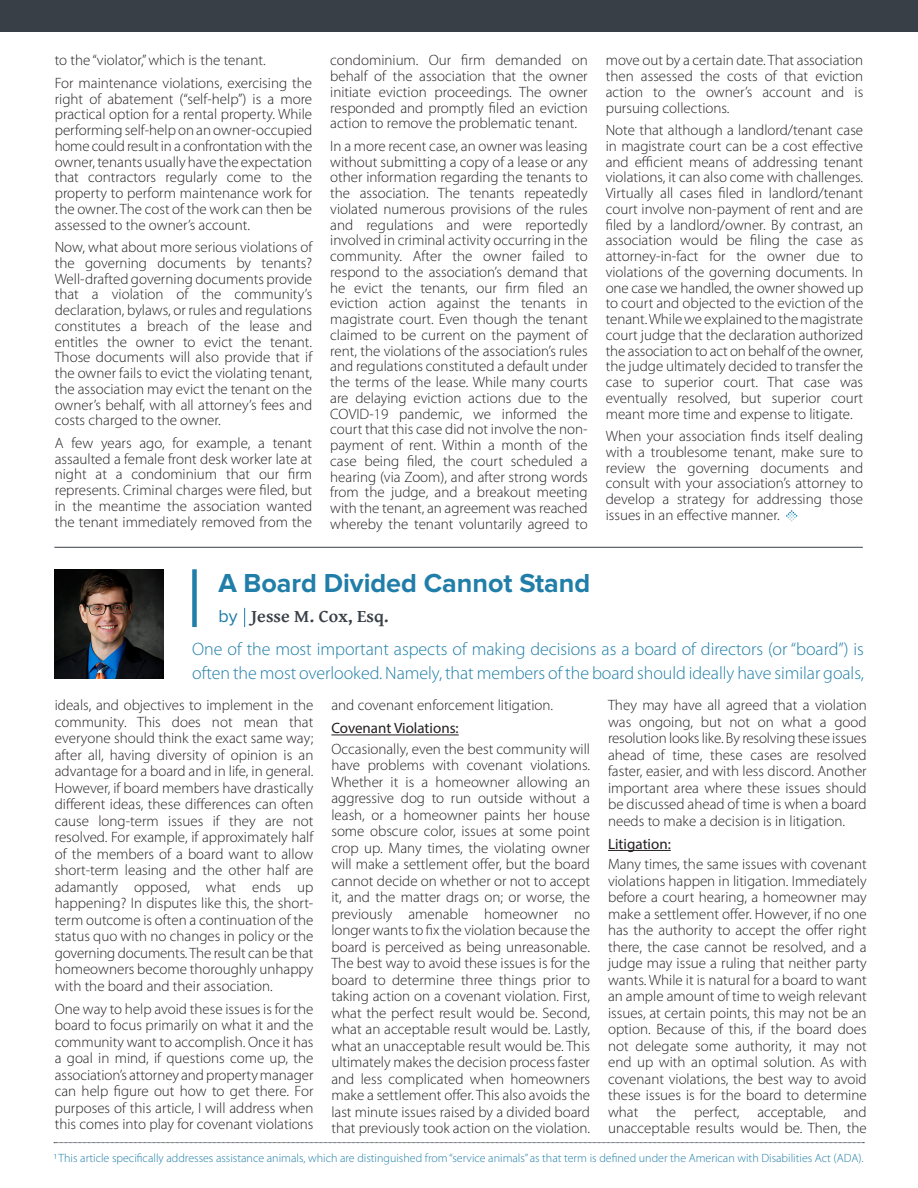
<style>
.page{position:relative;width:918px;height:1188px;background:#fff}
.page>*{position:absolute;margin:0;border:0;box-sizing:border-box;transform-origin:0 0}
.t1{font:700 27px "Proxima Nova";color:#207ea8}
.t2{font:300 18px/24px "Myriad Pro";letter-spacing:-.005em;color:#207ea8}
.t3{font:700 18px "Gentium Basic";color:#383f46}
.t4{font:300 15px/15.8px "Myriad Pro";color:#231f20;text-align:justify}
.t5{font:15px "Myriad Pro";color:#231f20}
.t6{font:300 12px "Myriad Pro";color:#207ea8}
.s1{font-family:"Proxima Nova";font-weight:400;color:#207ea8}
</style>
<div class="page">
<hr style="left:54px;top:547px;width:809px;height:1px;background:#383f46">
<svg style="left:54px;top:1142px;width:810px;height:1px"></svg>
<div style="left:0;top:0;width:918px;height:31px;background:#383f46"></div>
<svg style="left:786px;top:510px;width:11px;height:12px"></svg>
<div style="left:192px;top:569px;width:5px;height:58px;background:#207ea8"></div>
<svg style="left:244px;top:608px;width:1px;height:19px"></svg>
<img style="left:54px;top:569px;width:109px;height:110px">
<hr style="left:331px;top:735px;width:128px;height:1px;background:#231f20">
<hr style="left:608px;top:850px;width:63px;height:1px;background:#231f20">
<p class="t4" style="left:55px;top:52px;width:212px">to the “violator,” which is the tenant.</p>
<p class="t4" style="left:55px;top:75px;width:259px">For maintenance violations, exercising the right of abatement (“self-help”) is a more practical option for a rental property. While performing self-help on an owner-occupied home could result in a confrontation with the owner, tenants usually have the expectation that contractors regularly come to the property to perform maintenance work for the owner. The cost of the work can then be assessed to the owner’s account.</p>
<p class="t4" style="left:55px;top:239px;width:259px">Now, what about more serious violations of the governing documents by tenants?<br>Well-drafted governing documents provide that a violation of the community’s declaration, bylaws, or rules and regulations constitutes a breach of the lease and entitles the owner to evict the tenant.<br>Those documents will also provide that if the owner fails to evict the violating tenant, the association may evict the tenant on the owner’s behalf, with all attorney’s fees and costs charged to the owner.</p>
<p class="t4" style="left:55px;top:435px;width:259px">A few years ago, for example, a tenant assaulted a female front desk worker late at night at a condominium that our firm represents. Criminal charges were filed, but in the meantime the association wanted the tenant immediately removed from the</p>
<p class="t4" style="left:330px;top:52px;width:259px">condominium. Our firm demanded on behalf of the association that the owner initiate eviction proceedings. The owner responded and promptly filed an eviction action to remove the problematic tenant.</p>
<p class="t4" style="left:330px;top:138px;width:259px">In a more recent case, an owner was leasing without submitting a copy of a lease or any other information regarding the tenants to the association. The tenants repeatedly violated numerous provisions of the rules and regulations and were reportedly involved in criminal activity occurring in the community. After the owner failed to respond to the association’s demand that he evict the tenants, our firm filed an eviction action against the tenants in magistrate court. Even though the tenant claimed to be current on the payment of rent, the violations of the association’s rules and regulations constituted a default under the terms of the lease. While many courts are delaying eviction actions due to the COVID-19 pandemic, we informed the court that this case did not involve the non&shy;payment of rent. Within a month of the case being filed, the court scheduled a hearing (via Zoom), and after strong words from the judge, and a breakout meeting with the tenant, an agreement was reached whereby the tenant voluntarily agreed to</p>
<p class="t4" style="left:606px;top:52px;width:259px">move out by a certain date. That association then assessed the costs of that eviction action to the owner’s account and is pursuing collections.</p>
<p class="t4" style="left:606px;top:122px;width:259px">Note that although a landlord/tenant case in magistrate court can be a cost effective and efficient means of addressing tenant violations, it can also come with challenges.<br>Virtually all cases filed in landlord/tenant court involve non-payment of rent and are filed by a landlord/owner. By contrast, an association would be filing the case as attorney-in-fact for the owner due to violations of the governing documents. In one case we handled, the owner showed up to court and objected to the eviction of the tenant. While we explained to the magistrate court judge that the declaration authorized the association to act on behalf of the owner, the judge ultimately decided to transfer the case to superior court. That case was eventually resolved, but superior court meant more time and expense to litigate.</p>
<p class="t4" style="left:606px;top:428px;width:259px">When your association finds itself dealing with a troublesome tenant, make sure to review the governing documents and consult with your association’s attorney to develop a strategy for addressing those issues in an effective manner.</p>
<p class="t1" style="left:218px;top:568px;width:373px">A Board Divided Cannot Stand</p>
<p class="t3" style="left:218px;top:603px;width:172px"><span class="s1">by</span> Jesse M. Cox, Esq.</p>
<p class="t2" style="left:192px;top:637px;width:673px">One of the most important aspects of making decisions as a board of directors (or “board”) is often the most overlooked. Namely, that members of the board should ideally have similar goals,</p>
<p class="t4" style="left:55px;top:697px;width:260px;line-height:16.5px">ideals, and objectives to implement in the community. This does not mean that everyone should think the exact same way; after all, having diversity of opinion is an advantage for a board and in life, in general.<br>However, if board members have drastically different ideas, these differences can often cause long-term issues if they are not resolved. For example, if approximately half of the members of a board want to allow short-term leasing and the other half are adamantly opposed, what ends up happening? In disputes like this, the short&shy;term outcome is often a continuation of the status quo with no changes in policy or the governing documents. The result can be that homeowners become thoroughly unhappy with the board and their association.</p>
<p class="t4" style="left:55px;top:1001px;width:260px;line-height:16.5px">One way to help avoid these issues is for the board to focus primarily on what it and the community want to accomplish. Once it has a goal in mind, if questions come up, the association’s attorney and property manager can help figure out how to get there. For purposes of this article, I will address when this comes into play for covenant violations</p>
<p class="t4" style="left:331px;top:697px;width:223px">and covenant enforcement litigation.</p>
<p class="t5" style="left:331px;top:719px;width:129px">Covenant Violations:</p>
<p class="t4" style="left:331px;top:740px;width:260px;line-height:16.5px">Occasionally, even the best community will have problems with covenant violations.<br>Whether it is a homeowner allowing an aggressive dog to run outside without a leash, or a homeowner paints her house some obscure color, issues at some point crop up. Many times, the violating owner will make a settlement offer, but the board cannot decide on whether or not to accept it, and the matter drags on; or worse, the previously amenable homeowner no longer wants to fix the violation because the board is perceived as being unreasonable.<br>The best way to avoid these issues is for the board to determine three things prior to taking action on a covenant violation. First, what the perfect result would be. Second, what an acceptable result would be. Lastly, what an unacceptable result would be. This ultimately makes the decision process faster and less complicated when homeowners make a settlement offer. This also avoids the last minute issues raised by a divided board that previously took action on the violation.</p>
<p class="t4" style="left:608px;top:697px;width:260px;line-height:16.5px">They may have all agreed that a violation was ongoing, but not on what a good resolution looks like. By resolving these issues ahead of time, these cases are resolved faster, easier, and with less discord. Another important area where these issues should be discussed ahead of time is when a board needs to make a decision is in litigation.</p>
<p class="t5" style="left:608px;top:835px;width:64px">Litigation:</p>
<p class="t4" style="left:608px;top:856px;width:260px;line-height:16.5px">Many times, the same issues with covenant violations happen in litigation. Immediately before a court hearing, a homeowner may make a settlement offer. However, if no one has the authority to accept the offer right there, the case cannot be resolved, and a judge may issue a ruling that neither party wants. While it is natural for a board to want an ample amount of time to weigh relevant issues, at certain points, this may not be an option. Because of this, if the board does not delegate some authority, it may not end up with an optimal solution. As with covenant violations, the best way to avoid these issues is for the board to determine what the perfect, acceptable, and unacceptable results would be. Then, the</p>
<p class="t6" style="left:54px;top:1150px;width:811px">1 This article specifically addresses assistance animals, which are distinguished from “service animals” as that term is defined under the American with Disabilities Act (ADA).</p>
</div>
